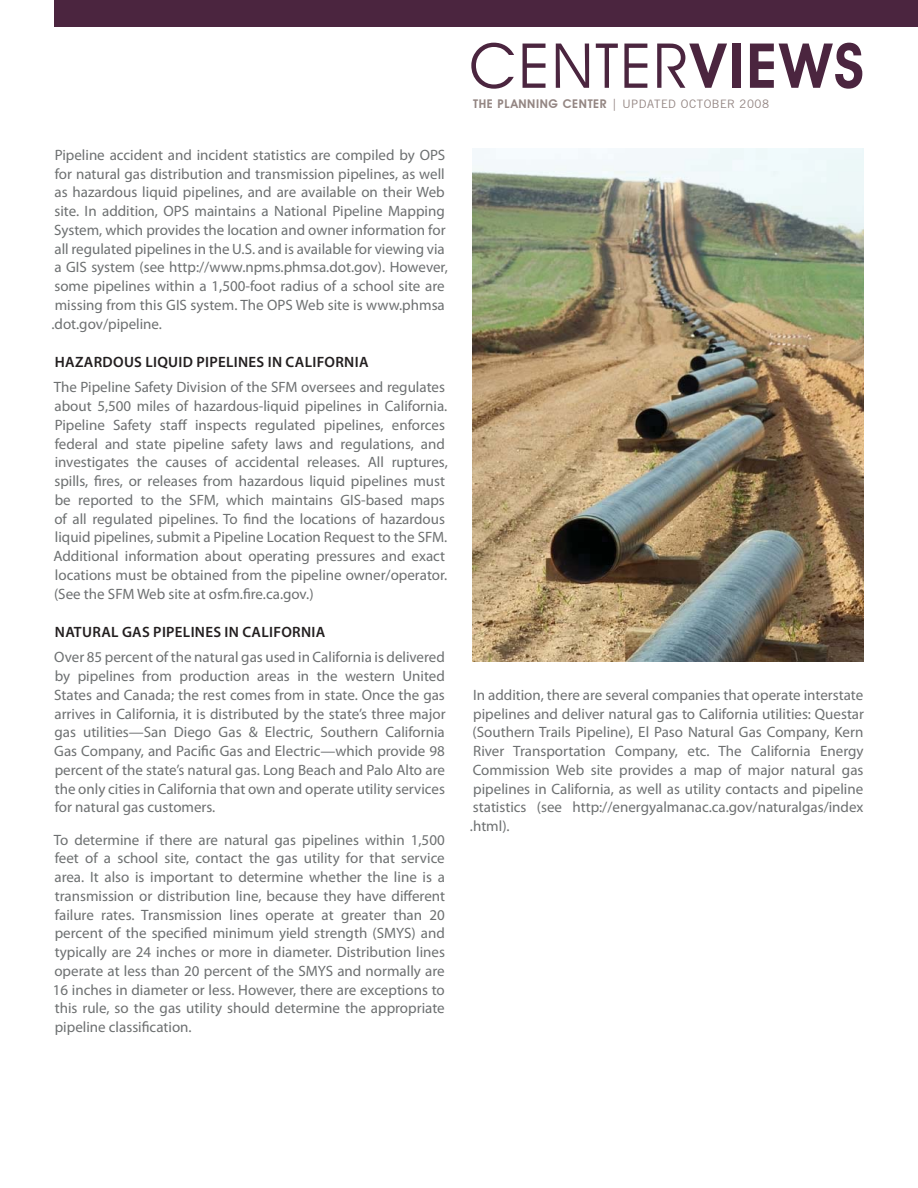
<style>
.page{position:relative;width:918px;height:1188px;background:#fff}
.page>*{position:absolute;margin:0;border:0;box-sizing:border-box;transform-origin:0 0}
.t1{font:62.25px "Avant Garde IT Cby BT";letter-spacing:.035em;color:#4b253f}
.t2{font:15px/18.8px "Myriad Pro";color:#6d7071;text-align:justify}
.t3{font:600 15px "Myriad Pro";letter-spacing:.02em;color:#231f20}
.t4{font:11.7px "News Gothic BT";letter-spacing:.05em;color:#948683}
.s1{font-weight:600}
.s2{font-family:"Avant Garde IT Cby BT";font-weight:600;font-size:12px}
.s3{font-size:12px}
</style>
<div class="page">
<div style="left:54px;top:0;width:864px;height:27px;background:#4b253f"></div>
<img style="left:472px;top:148px;width:392px;height:514px">
<p class="t2" style="left:51px;top:147px;width:398px;text-align:left">Pipeline accident and incident statistics are compiled by OPS for natural gas distribution and transmission pipelines, as well as hazardous liquid pipelines, and are available on their Web site. In addition, OPS maintains a National Pipeline Mapping System, which provides the location and owner information for all regulated pipelines in the U.S. and is available for viewing via a GIS system (see http://www.npms.phmsa.dot.gov). However, some pipelines within a 1,500-foot radius of a school site are missing from this GIS system. The OPS Web site is www.phmsa .dot.gov/pipeline.</p>
<p class="t3" style="left:55px;top:356px;width:315px">HAZARDOUS LIQUID PIPELINES IN CALIFORNIA</p>
<p class="t2" style="left:54px;top:380px;width:396px;text-align:left">The Pipeline Safety Division of the SFM oversees and regulates about 5,500 miles of hazardous-liquid pipelines in California.<br>Pipeline Safety staff inspects regulated pipelines, enforces federal and state pipeline safety laws and regulations, and investigates the causes of accidental releases. All ruptures, spills, fires, or releases from hazardous liquid pipelines must be reported to the SFM, which maintains GIS-based maps of all regulated pipelines. To find the locations of hazardous liquid pipelines, submit a Pipeline Location Request to the SFM.<br>Additional information about operating pressures and exact locations must be obtained from the pipeline owner/operator. (See the SFM Web site at osfm.fire.ca.gov.)</p>
<p class="t3" style="left:55px;top:626px;width:272px">NATURAL GAS PIPELINES IN CALIFORNIA</p>
<p class="t2" style="left:54px;top:650px;width:393px">Over 85 percent of the natural gas used in California is delivered by pipelines from production areas in the western United States and Canada; the rest comes from in state. Once the gas arrives in California, it is distributed by the state’s three major gas utilities—San Diego Gas &amp; Electric, Southern California Gas Company, and Pacific Gas and Electric—which provide 98 percent of the state’s natural gas. Long Beach and Palo Alto are the only cities in California that own and operate utility services for natural gas customers.</p>
<p class="t2" style="left:53px;top:832px;width:394px">To determine if there are natural gas pipelines within 1,500 feet of a school site, contact the gas utility for that service area. It also is important to determine whether the line is a transmission or distribution line, because they have different failure rates. Transmission lines operate at greater than 20 percent of the specified minimum yield strength (SMYS) and typically are 24 inches or more in diameter. Distribution lines operate at less than 20 percent of the SMYS and normally are 16 inches in diameter or less. However, there are exceptions to this rule, so the gas utility should determine the appropriate pipeline classification.</p>
<h1 class="t1" style="left:470px;top:28px;width:396px">CENTER<span class="s1">VIEWS</span></h1>
<p class="t4" style="left:473px;top:97px;width:298px"><span class="s2">THE PLANNING CENTER</span> <span class="s3">|</span> UPDATED OCTOBER 2008</p>
<p class="t2" style="left:470px;top:687px;width:396px">In addition, there are several companies that operate interstate pipelines and deliver natural gas to California utilities: Questar (Southern Trails Pipeline), El Paso Natural Gas Company, Kern River Transportation Company, etc. The California Energy Commission Web site provides a map of major natural gas pipelines in California, as well as utility contacts and pipeline statistics (see http://energyalmanac.ca.gov/naturalgas/index .html).</p>
</div>
